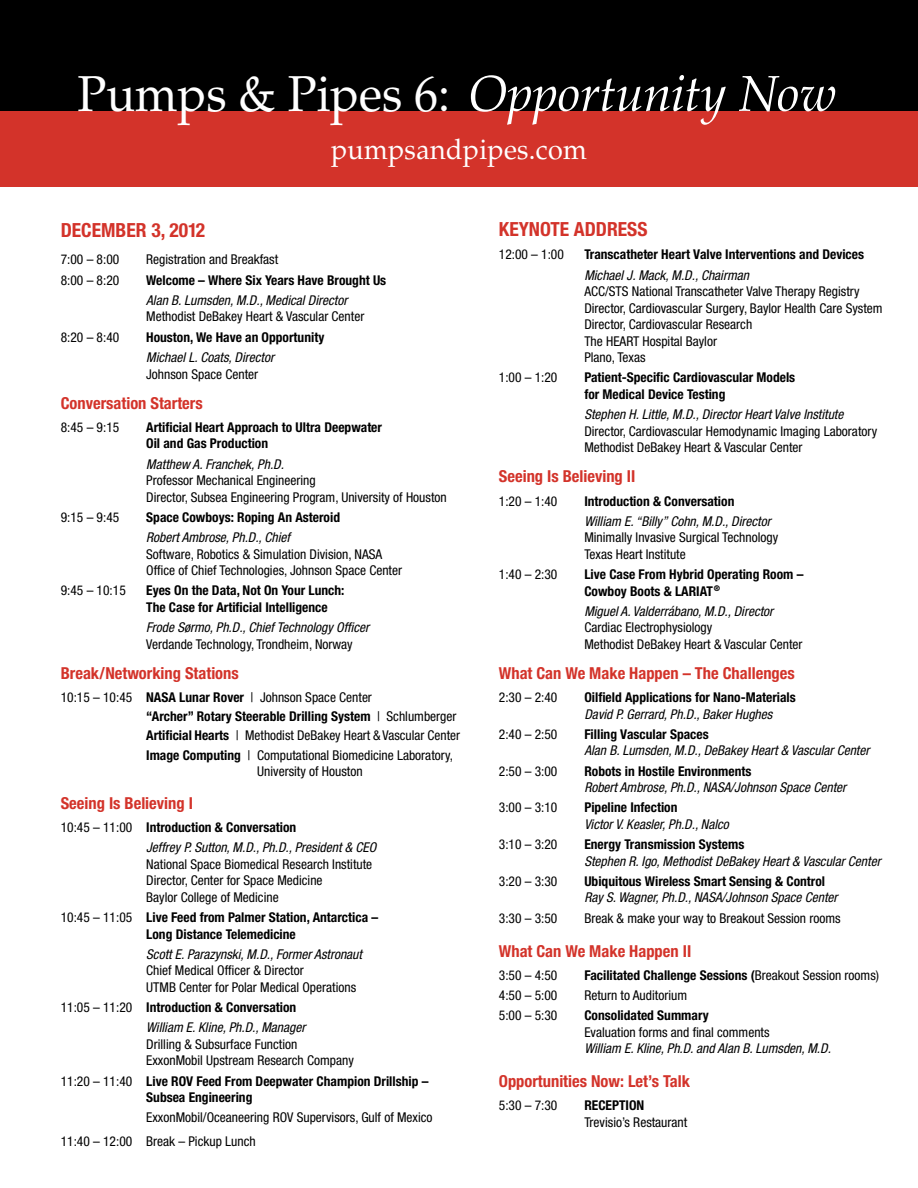
<style>
.page{position:relative;width:918px;height:1188px;background:#fff}
.page>*{position:absolute;margin:0;border:0;box-sizing:border-box;transform-origin:0 0}
.t1{font:italic 50.4px "Palatino LT Std";color:#fff}
.t2{font:28.35px "Palatino LT Std";letter-spacing:.01em;color:#fff;scale:.95 1}
.t3{font:700 condensed 19.5px "Helvetica Neue";color:#d3332a}
.t4{font:700 condensed 16.5px "Helvetica Neue";color:#d3332a}
.t5{font:condensed 13.5px/16.5px "Helvetica Neue";color:#000}
.t6{font:700 condensed 13.5px/16.5px "Helvetica Neue";color:#000}
.t7{font:italic condensed 13.5px/20.2px "Helvetica Neue";color:#000}
.s1{font-style:normal}
.s2{font-weight:700}
.s3{font-weight:700;font-style:normal}
.s4{font-weight:400}
</style>
<div class="page">
<div style="left:0;top:109px;width:918px;height:77px;background:#d3332a"></div>
<div style="left:0;top:0;width:918px;height:111px;background:#000"></div>
<h1 class="t1" style="left:77px;top:65px;width:760px"><span class="s1">Pumps &amp; Pipes 6:</span> Opportunity Now</h1>
<h2 class="t2" style="left:331px;top:133px;width:271px">pumpsandpipes.com</h2>
<h3 class="t3" style="left:61px;top:219px;width:146px">DECEMBER 3, 2012</h3>
<p class="t5" style="left:61px;top:251px;width:60px">7:00 – 8:00</p>
<p class="t5" style="left:146px;top:251px;width:134px">Registration and Breakfast</p>
<p class="t5" style="left:61px;top:272px;width:60px">8:00 – 8:20</p>
<p class="t6" style="left:146px;top:271px;width:242px">Welcome – Where Six Years Have Brought Us</p>
<p class="t7" style="left:146px;top:290px;width:203px">Alan B. Lumsden, M.D., Medical Director</p>
<p class="t5" style="left:146px;top:308px;width:220px">Methodist DeBakey Heart &amp; Vascular Center</p>
<p class="t5" style="left:61px;top:329px;width:60px">8:20 – 8:40</p>
<p class="t6" style="left:146px;top:329px;width:180px">Houston, We Have an Opportunity</p>
<p class="t7" style="left:146px;top:347px;width:129px">Michael L. Coats, Director</p>
<p class="t5" style="left:146px;top:365px;width:113px">Johnson Space Center</p>
<p class="t4" style="left:61px;top:393px;width:143px">Conversation Starters</p>
<p class="t5" style="left:61px;top:419px;width:60px">8:45 – 9:15</p>
<p class="t6" style="left:146px;top:419px;width:237px">Artificial Heart Approach to Ultra Deepwater<br>Oil and Gas Production</p>
<p class="t7" style="left:146px;top:454px;width:139px">Matthew A. Franchek, Ph.D.</p>
<p class="t5" style="left:146px;top:472px;width:302px">Professor Mechanical Engineering<br>Director, Subsea Engineering Program, University of Houston</p>
<p class="t5" style="left:61px;top:509px;width:60px">9:15 – 9:45</p>
<p class="t6" style="left:146px;top:509px;width:195px">Space Cowboys: Roping An Asteroid</p>
<p class="t7" style="left:146px;top:527px;width:145px">Robert Ambrose, Ph.D., Chief</p>
<p class="t5" style="left:146px;top:545px;width:257px">Software, Robotics &amp; Simulation Division, NASA<br>Office of Chief Technologies, Johnson Space Center</p>
<p class="t5" style="left:61px;top:582px;width:67px">9:45 – 10:15</p>
<p class="t6" style="left:146px;top:582px;width:200px">Eyes On the Data, Not On Your Lunch:<br>The Case for Artificial Intelligence</p>
<p class="t7" style="left:146px;top:617px;width:224px">Frode Sørmo, Ph.D., Chief Technology Officer</p>
<p class="t5" style="left:146px;top:636px;width:208px">Verdande Technology, Trondheim, Norway</p>
<p class="t4" style="left:61px;top:663px;width:180px">Break/Networking Stations</p>
<p class="t5" style="left:146px;top:687px;width:315px;line-height:19.2px;text-indent:-85px">10:15 – 10:45 <span class="s2">NASA Lunar Rover</span> | Johnson Space Center<br><span class="s2">“Archer” Rotary Steerable Drilling System</span> | Schlumberger <span class="s2">Artificial Hearts</span> | Methodist DeBakey Heart &amp; Vascular Center <span class="s2">Image Computing</span> | Computational Biomedicine Laboratory,</p>
<p class="t5" style="left:257px;top:763px;width:107px">University of Houston</p>
<p class="t4" style="left:61px;top:793px;width:134px">Seeing Is Believing I</p>
<p class="t7" style="left:146px;top:817px;width:232px;text-indent:-85px"><span class="s1">10:45 – 11:00</span> <span class="s3">Introduction &amp; Conversation<br></span>Jeffrey P. Sutton, M.D., Ph.D., President &amp; CEO</p>
<p class="t5" style="left:146px;top:856px;width:228px">National Space Biomedical Research Institute<br>Director, Center for Space Medicine<br>Baylor College of Medicine</p>
<p class="t6" style="left:61px;top:909px;width:319px;text-align:center"><span class="s4">10:45 – 11:05</span> Live Feed from Palmer Station, Antarctica –<br>Long Distance Telemedicine</p>
<p class="t7" style="left:146px;top:944px;width:217px">Scott E. Parazynski, M.D., Former Astronaut</p>
<p class="t5" style="left:146px;top:962px;width:212px">Chief Medical Officer &amp; Director<br>UTMB Center for Polar Medical Operations</p>
<p class="t7" style="left:146px;top:997px;width:161px;text-indent:-85px"><span class="s1">11:05 – 11:20</span> <span class="s3">Introduction &amp; Conversation<br></span>William E. Kline, Ph.D., Manager</p>
<p class="t5" style="left:146px;top:1036px;width:209px">Drilling &amp; Subsurface Function<br>ExxonMobil Upstream Research Company</p>
<p class="t6" style="left:146px;top:1072px;width:284px;text-indent:-85px"><span class="s4">11:20 – 11:40</span> Live ROV Feed From Deepwater Champion Drillship –<br>Subsea Engineering</p>
<p class="t5" style="left:61px;top:1106px;width:373px;line-height:23.2px;text-indent:85px">ExxonMobil/Oceaneering ROV Supervisors, Gulf of Mexico<br>11:40 – 12:00 Break – Pickup Lunch</p>
<h3 class="t3" style="left:499px;top:217px;width:22px">Keynote</h3>
<h3 class="t3" style="left:574px;top:217px;width:23px">Address</h3>
<p class="t5" style="left:499px;top:246px;width:67px">12:00 – 1:00</p>
<p class="t6" style="left:584px;top:246px;width:281px">Transcatheter Heart Valve Interventions and Devices</p>
<p class="t7" style="left:584px;top:265px;width:166px">Michael J. Mack, M.D., Chairman</p>
<p class="t5" style="left:584px;top:283px;width:300px">ACC/STS National Transcatheter Valve Therapy Registry Director, Cardiovascular Surgery, Baylor Health Care System Director, Cardiovascular Research<br>The HEART Hospital Baylor<br>Plano, Texas</p>
<p class="t5" style="left:499px;top:369px;width:60px">1:00 – 1:20</p>
<p class="t6" style="left:584px;top:369px;width:212px">Patient-Specific Cardiovascular Models for Medical Device Testing</p>
<p class="t7" style="left:584px;top:404px;width:261px">Stephen H. Little, M.D., Director Heart Valve Institute</p>
<p class="t5" style="left:584px;top:423px;width:294px">Director, Cardiovascular Hemodynamic Imaging Laboratory<br>Methodist DeBakey Heart &amp; Vascular Center</p>
<p class="t4" style="left:499px;top:466px;width:138px">Seeing Is Believing II</p>
<p class="t5" style="left:499px;top:492px;width:60px">1:20 – 1:40</p>
<p class="t6" style="left:584px;top:492px;width:152px">Introduction &amp; Conversation</p>
<p class="t7" style="left:584px;top:511px;width:188px">William E. “Billy” Cohn, M.D., Director</p>
<p class="t5" style="left:584px;top:529px;width:196px">Minimally Invasive Surgical Technology<br>Texas Heart Institute</p>
<p class="t5" style="left:499px;top:566px;width:60px">1:40 – 2:30</p>
<p class="t6" style="left:584px;top:566px;width:221px">Live Case From Hybrid Operating Room –<br>Cowboy Boots &amp; LARIAT<sup>®</sup></p>
<p class="t7" style="left:584px;top:601px;width:190px">Miguel A. Valderrábano, M.D., Director</p>
<p class="t5" style="left:584px;top:619px;width:220px">Cardiac Electrophysiology<br>Methodist DeBakey Heart &amp; Vascular Center</p>
<p class="t4" style="left:499px;top:663px;width:297px">What Can We Make Happen – The Challenges</p>
<p class="t5" style="left:499px;top:689px;width:60px">2:30 – 2:40</p>
<p class="t6" style="left:584px;top:689px;width:213px">Oilfield Applications for Nano-Materials</p>
<p class="t7" style="left:584px;top:704px;width:189px">David P. Gerrard, Ph.D., Baker Hughes</p>
<p class="t5" style="left:499px;top:726px;width:60px">2:40 – 2:50</p>
<p class="t6" style="left:584px;top:726px;width:126px">Filling Vascular Spaces</p>
<p class="t7" style="left:584px;top:740px;width:287px">Alan B. Lumsden, M.D., DeBakey Heart &amp; Vascular Center</p>
<p class="t5" style="left:499px;top:763px;width:60px">2:50 – 3:00</p>
<p class="t6" style="left:584px;top:762px;width:169px">Robots in Hostile Environments</p>
<p class="t7" style="left:584px;top:777px;width:263px">Robert Ambrose, Ph.D., NASA/Johnson Space Center</p>
<p class="t5" style="left:499px;top:799px;width:60px">3:00 – 3:10</p>
<p class="t6" style="left:584px;top:799px;width:95px">Pipeline Infection</p>
<p class="t7" style="left:584px;top:814px;width:146px">Victor V. Keasler, Ph.D., Nalco</p>
<p class="t5" style="left:499px;top:836px;width:60px">3:10 – 3:20</p>
<p class="t6" style="left:584px;top:836px;width:161px">Energy Transmission Systems</p>
<p class="t7" style="left:584px;top:851px;width:298px">Stephen R. Igo, Methodist DeBakey Heart &amp; Vascular Center</p>
<p class="t5" style="left:499px;top:873px;width:60px">3:20 – 3:30</p>
<p class="t6" style="left:584px;top:873px;width:242px">Ubiquitous Wireless Smart Sensing &amp; Control</p>
<p class="t7" style="left:584px;top:887px;width:255px">Ray S. Wagner, Ph.D., NASA/Johnson Space Center</p>
<p class="t5" style="left:499px;top:910px;width:60px">3:30 – 3:50</p>
<p class="t5" style="left:584px;top:910px;width:258px">Break &amp; make your way to Breakout Session rooms</p>
<p class="t4" style="left:499px;top:941px;width:194px">What Can We Make Happen II</p>
<p class="t5" style="left:499px;top:967px;width:60px">3:50 – 4:50</p>
<p class="t6" style="left:584px;top:967px;width:296px">Facilitated Challenge Sessions (<span class="s4">Breakout Session rooms)</span></p>
<p class="t5" style="left:499px;top:987px;width:60px">4:50 – 5:00</p>
<p class="t5" style="left:584px;top:987px;width:104px">Return to Auditorium</p>
<p class="t5" style="left:499px;top:1007px;width:60px">5:00 – 5:30</p>
<p class="t6" style="left:584px;top:1007px;width:126px">Consolidated Summary</p>
<p class="t5" style="left:584px;top:1024px;width:187px">Evaluation forms and final comments</p>
<p class="t7" style="left:584px;top:1038px;width:248px">William E. Kline, Ph.D. and Alan B. Lumsden, M.D.</p>
<p class="t4" style="left:499px;top:1071px;width:193px">Opportunities Now: Let’s Talk</p>
<p class="t5" style="left:499px;top:1097px;width:60px">5:30 – 7:30</p>
<p class="t6" style="left:584px;top:1097px;width:15px">Reception</p>
<p class="t5" style="left:584px;top:1114px;width:104px">Trevisio’s Restaurant</p>
</div>
